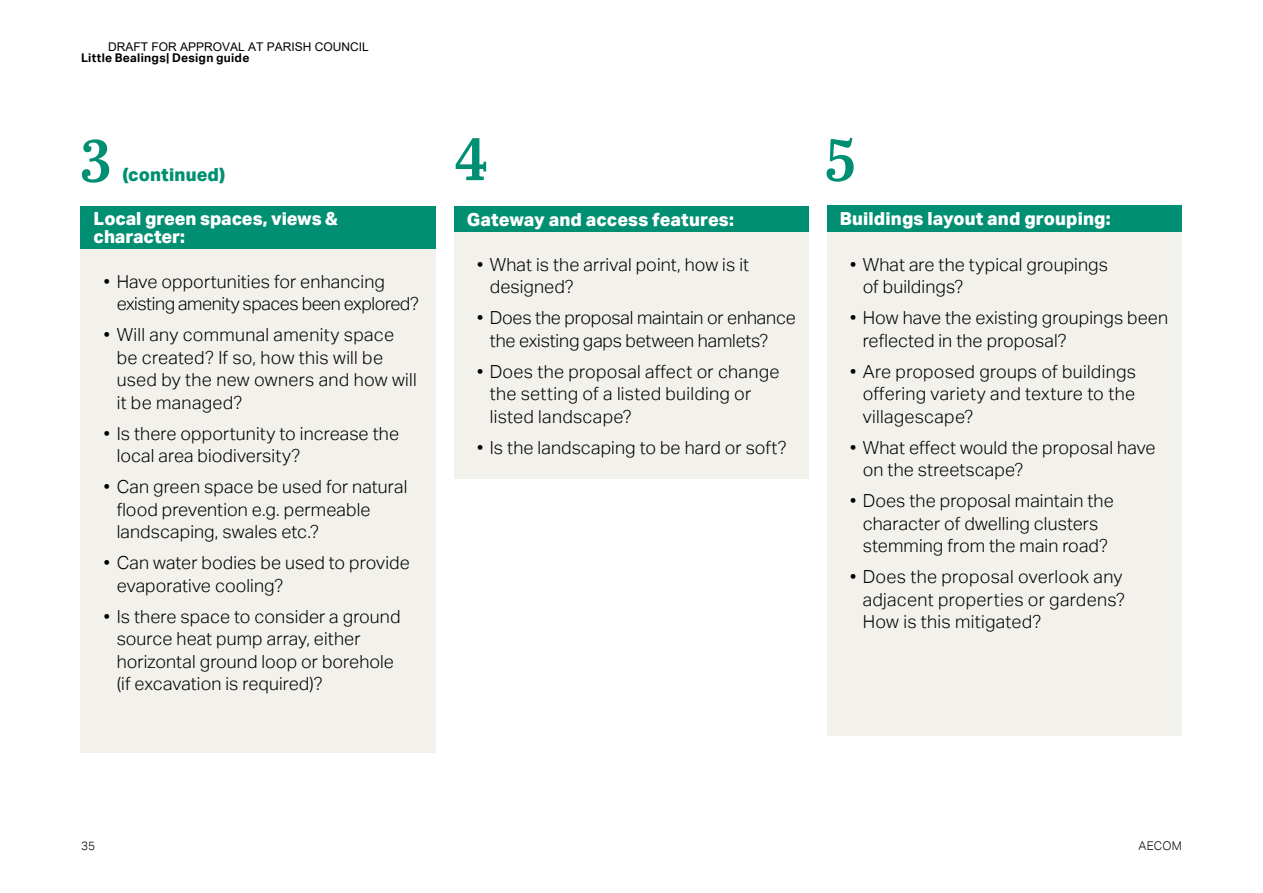
<style>
.page{position:relative;width:1263px;height:893px;background:#fff}
.page>*{position:absolute;margin:0;border:0;box-sizing:border-box;transform-origin:0 0}
.t1{font:60px "Abril Titling Sb";color:#008f72}
.t2{font:300 18px/22.5px "AECOM Sans";letter-spacing:.005em;color:#000}
.t3{font:800 18px/18px "AECOM Sans";letter-spacing:.005em;color:#fff}
.t4{font:300 18px/22.5px "AECOM Sans";letter-spacing:-.015em;color:#000}
.t5{font:800 18px "AECOM Sans";letter-spacing:.005em;color:#008f72}
.t6{font:12px "Arial";color:#000}
.t7{font:700 12px "AECOM Sans";letter-spacing:.02em;color:#000}
.t8{font:300 12px "AECOM Sans";letter-spacing:.015em;color:#000}
</style>
<div class="page">
<div style="left:81px;top:207px;width:355px;height:42px;background:#008f72"></div>
<div style="left:81px;top:249px;width:355px;height:504px;background:#f2f1eb"></div>
<div style="left:454px;top:206px;width:355px;height:26px;background:#008f72"></div>
<div style="left:454px;top:232px;width:355px;height:247px;background:#f2f1eb"></div>
<div style="left:827px;top:206px;width:355px;height:26px;background:#008f72"></div>
<div style="left:827px;top:232px;width:355px;height:504px;background:#f2f1eb"></div>
<p class="t6" style="left:108px;top:39px;width:262px">DRAFT FOR APPROVAL AT PARISH COUNCIL</p>
<p class="t7" style="left:81px;top:51px;width:170px">Little Bealings| Design guide</p>
<h1 class="t1" style="left:81px;top:117px;width:32px">3</h1>
<p class="t5" style="left:122px;top:163px;width:104px">(continued)</p>
<p class="t3" style="left:94px;top:210px;width:246px">Local green spaces, views &amp; character:</p>
<p class="t4" style="left:117px;top:270px;width:304px;text-indent:-13px">• Have opportunities for enhancing existing amenity spaces been explored?</p>
<p class="t2" style="left:117px;top:324px;width:302px;text-indent:-13px">• Will any communal amenity space be created? If so, how this will be used by the new owners and how will it be managed?</p>
<p class="t2" style="left:117px;top:422px;width:284px;text-indent:-13px">• Is there opportunity to increase the local area biodiversity?</p>
<p class="t2" style="left:117px;top:476px;width:292px;text-indent:-13px">• Can green space be used for natural flood prevention e.g. permeable landscaping, swales etc.?</p>
<p class="t2" style="left:117px;top:552px;width:295px;text-indent:-13px">• Can water bodies be used to provide evaporative cooling?</p>
<p class="t2" style="left:117px;top:605px;width:285px;text-indent:-13px">• Is there space to consider a ground source heat pump array, either horizontal ground loop or borehole (if excavation is required)?</p>
<h1 class="t1" style="left:454px;top:115px;width:35px">4</h1>
<p class="t3" style="left:467px;top:210px;width:269px">Gateway and access features:</p>
<p class="t2" style="left:490px;top:253px;width:261px;text-indent:-13px">• What is the arrival point, how is it designed?</p>
<p class="t2" style="left:490px;top:307px;width:308px;text-indent:-13px">• Does the proposal maintain or enhance the existing gaps between hamlets?</p>
<p class="t2" style="left:490px;top:360px;width:291px;text-indent:-13px">• Does the proposal affect or change the setting of a listed building or listed landscape?</p>
<p class="t2" style="left:477px;top:436px;width:311px">• Is the landscaping to be hard or soft?</p>
<h1 class="t1" style="left:825px;top:116px;width:32px">5</h1>
<p class="t3" style="left:840px;top:210px;width:273px">Buildings layout and grouping:</p>
<p class="t2" style="left:863px;top:253px;width:247px;text-indent:-13px">• What are the typical groupings of buildings?</p>
<p class="t2" style="left:863px;top:307px;width:307px;text-indent:-13px">• How have the existing groupings been reflected in the proposal?</p>
<p class="t2" style="left:863px;top:360px;width:275px;text-align:justify;text-indent:-13px">• Are proposed groups of buildings offering variety and texture to the villagescape?</p>
<p class="t2" style="left:863px;top:436px;width:294px;text-indent:-13px">• What effect would the proposal have on the streetscape?</p>
<p class="t2" style="left:850px;top:490px;width:265px;text-align:center">• Does the proposal maintain the character of dwelling clusters stemming from the main road?</p>
<p class="t2" style="left:863px;top:566px;width:264px;text-indent:-13px">• Does the proposal overlook any adjacent properties or gardens?<br>How is this mitigated?</p>
<p class="t8" style="left:81px;top:838px;width:16px">35</p>
<p class="t8" style="left:1138px;top:838px;width:45px">AECOM</p>
</div>
